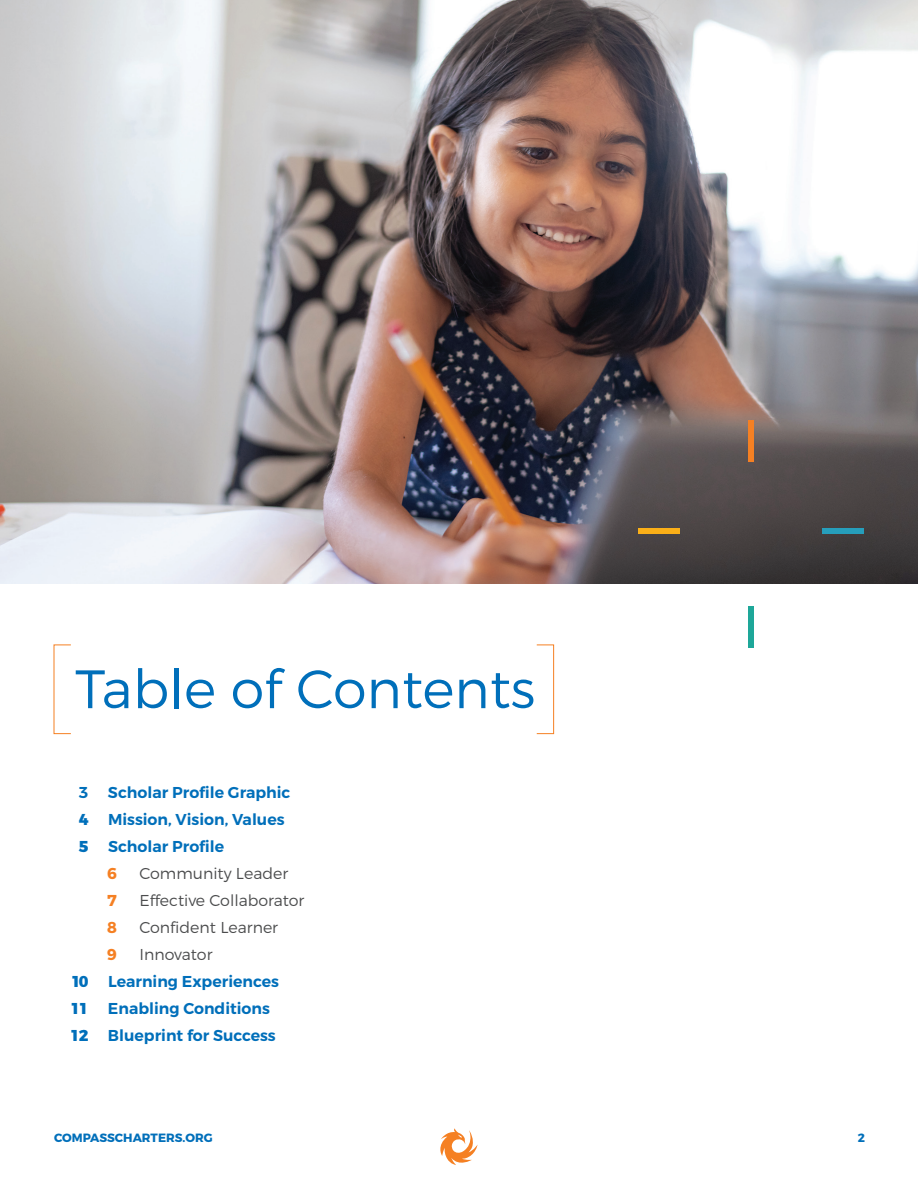
<style>
.page{position:relative;width:918px;height:1188px;background:#fff}
.page>*{position:absolute;margin:0;border:0;box-sizing:border-box;transform-origin:0 0}
.t1{font:300 54px "Montserrat";color:#006fba}
.t2{font:600 15.75px "Montserrat";color:#006fba}
.t3{font:300 15.75px "Montserrat";color:#4b4c4d}
.t4{font:700 15.75px "Montserrat";color:#f58023}
.t5{font:700 12px "Montserrat";color:#006fba}
.s1{font-weight:800}
</style>
<div class="page">
<svg style="left:440px;top:1128px;width:38px;height:37px"></svg>
<svg style="left:53px;top:644px;width:501px;height:90px"></svg>
<img style="left:0;top:0;width:918px;height:583px">
<div style="left:748px;top:420px;width:5px;height:42px;background:#f58023"></div>
<div style="left:638px;top:528px;width:42px;height:6px;background:#faaf18"></div>
<div style="left:822px;top:528px;width:42px;height:6px;background:#269ebb"></div>
<div style="left:748px;top:606px;width:5px;height:42px;background:#1ea799"></div>
<p class="t1" style="left:75px;top:656px;width:462px">Table of Contents</p>
<p class="t2" style="left:79px;top:783px;width:213px">3 Scholar Profile Graphic</p>
<p class="t2" style="left:79px;top:810px;width:207px"><span class="s1">4</span> Mission, Vision, Values</p>
<p class="t2" style="left:79px;top:837px;width:147px"><span class="s1">5</span> Scholar Profile</p>
<p class="t4" style="left:107px;top:864px;width:11px">6</p>
<p class="t3" style="left:140px;top:864px;width:150px">Community Leader</p>
<p class="t4" style="left:107px;top:891px;width:11px">7</p>
<p class="t3" style="left:140px;top:891px;width:166px">Effective Collaborator</p>
<p class="t4" style="left:107px;top:918px;width:11px">8</p>
<p class="t3" style="left:140px;top:918px;width:140px">Confident Learner</p>
<p class="t4" style="left:107px;top:945px;width:11px">9</p>
<p class="t3" style="left:140px;top:945px;width:75px">Innovator</p>
<p class="t2" style="left:71px;top:972px;width:209px"><span class="s1">10</span> Learning Experiences</p>
<p class="t2" style="left:71px;top:999px;width:201px"><span class="s1">11</span> Enabling Conditions</p>
<p class="t2" style="left:70px;top:1026px;width:207px"><span class="s1">12</span> Blueprint for Success</p>
<p class="t5" style="left:54px;top:1131px;width:160px">COMPASSCHARTERS.ORG</p>
<p class="t5" style="left:858px;top:1131px;width:9px">2</p>
</div>
